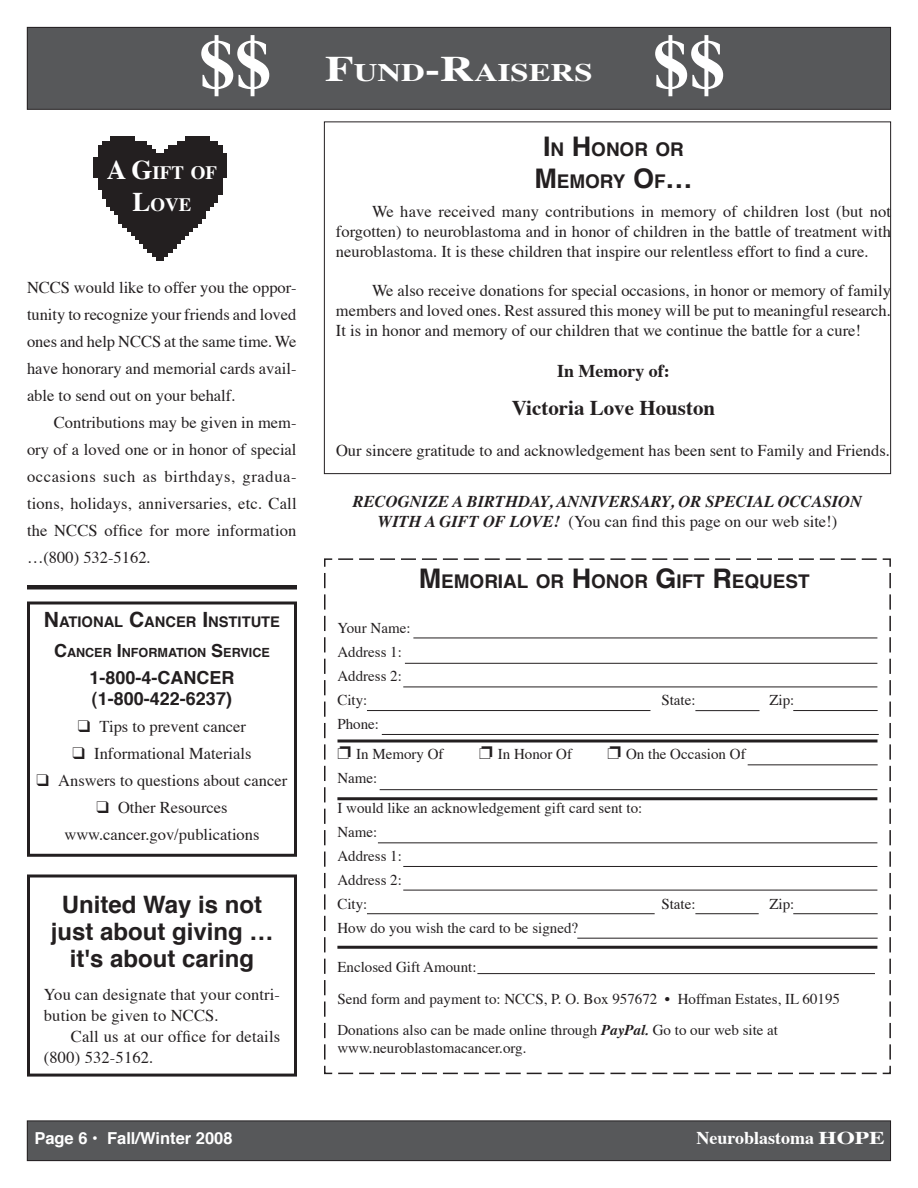
<style>
.page{position:relative;width:918px;height:1188px;background:#fff}
.page>*{position:absolute;margin:0;border:0;box-sizing:border-box;transform-origin:0 0}
.t1{font:700 72px "Times";color:#fff}
.t2{font:700 25.2px "Times";color:#fff;scale:1.3 1}
.t3{font:700 24px/27px "Helvetica";color:#231f20;text-align:center}
.t4{font:700 21px "Times";color:#231f20}
.t5{font:700 18.9px/32.4px "Helvetica";color:#231f20;text-align:center}
.t6{font:700 18.9px/32.4px "Times";color:#fff;text-align:center}
.t7{font:700 18px/21px "Helvetica";color:#231f20}
.t8{font:700 18px "Times";color:#fff}
.t9{font:700 18px "Times";color:#231f20}
.t10{font:16.5px/27px "Times";color:#231f20;text-align:justify}
.t11{font:italic 700 16.5px/19.8px "Times";color:#231f20}
.t12{font:700 16.5px "Helvetica";color:#fff}
.t13{font:15px/24px "Times";color:#231f20}
.t14{font:700 14.7px "Helvetica";color:#231f20}
.t15{font:700 12.6px "Helvetica";color:#231f20}
.s1{font-size:36px}
.s2{font-size:27px}
.s3{font-size:21px}
.s4{font-size:18px}
.s5{font-weight:700;font-style:italic}
</style>
<div class="page">
<svg style="left:324px;top:558px;width:567px;height:517px"></svg>
<img style="left:93px;top:136px;width:134px;height:125px">
<div style="left:27px;top:1121px;width:864px;height:40px;background:#57585a"></div>
<div style="left:27px;top:1120px;width:864px;height:41px;border:1px solid #231f20"></div>
<div style="left:27px;top:27px;width:864px;height:82px;background:#57585a"></div>
<div style="left:27px;top:27px;width:864px;height:83px;border:1px solid #231f20"></div>
<hr style="left:477px;top:973px;width:398px;height:1px;background:#231f20">
<hr style="left:337px;top:946px;width:540px;height:3px;background:#231f20">
<hr style="left:378px;top:842px;width:499px;height:1px;background:#231f20">
<hr style="left:403px;top:866px;width:474px;height:1px;background:#231f20">
<hr style="left:403px;top:890px;width:474px;height:1px;background:#231f20">
<hr style="left:367px;top:913px;width:288px;height:1px;background:#231f20">
<hr style="left:337px;top:797px;width:540px;height:3px;background:#231f20">
<hr style="left:380px;top:789px;width:497px;height:1px;background:#231f20">
<hr style="left:338px;top:740px;width:540px;height:2px;background:#231f20">
<hr style="left:413px;top:638px;width:464px;height:1px;background:#231f20">
<hr style="left:405px;top:663px;width:472px;height:1px;background:#231f20">
<hr style="left:403px;top:687px;width:474px;height:1px;background:#231f20">
<hr style="left:367px;top:710px;width:283px;height:1px;background:#231f20">
<hr style="left:382px;top:734px;width:497px;height:1px;background:#231f20">
<hr style="left:695px;top:913px;width:64px;height:1px;background:#231f20">
<hr style="left:793px;top:913px;width:85px;height:1px;background:#231f20">
<hr style="left:577px;top:938px;width:301px;height:1px;background:#231f20">
<hr style="left:695px;top:710px;width:65px;height:1px;background:#231f20">
<hr style="left:793px;top:710px;width:85px;height:1px;background:#231f20">
<hr style="left:748px;top:764px;width:130px;height:1px;background:#231f20">
<div style="left:27px;top:585px;width:270px;height:5px;background:#231f20"></div>
<div style="left:27px;top:874px;width:270px;height:203px;border:3px solid #231f20"></div>
<div style="left:27px;top:602px;width:270px;height:255px;border:3px solid #231f20"></div>
<h1 class="t1" style="left:199px;top:-4px;width:73px">$$</h1>
<h1 class="t1" style="left:653px;top:-4px;width:73px">$$</h1>
<h2 class="t2" style="left:325px;top:48px;width:207px"><span class="s1">F</span>und<span class="s1">-R</span>aisers</h2>
<p class="t6" style="left:107px;top:154px;width:112px"><span class="s2">A G</span>ift of<br><span class="s2">L</span>ove</p>
<p class="t10" style="left:27px;top:272px;width:271px">NCCS would like to offer you the oppor&shy;tunity to recognize your friends and loved ones and help NCCS at the same time. We have honorary and memorial cards avail&shy;able to send out on your behalf.</p>
<p class="t10" style="left:27px;top:407px;width:271px;text-indent:27px">Contributions may be given in mem&shy;ory of a loved one or in honor of special occasions such as birthdays, gradua&shy;tions, holidays, anniversaries, etc. Call the NCCS office for more information …(800) 532-5162.</p>
<p class="t14" style="left:44px;top:609px;width:238px"><span class="s3">N</span>ATIONAL <span class="s3">C</span>ANCER <span class="s3">I</span> NSTITUTE</p>
<p class="t15" style="left:54px;top:641px;width:217px"><span class="s4">C</span>ANCER <span class="s4">I</span> NFORMATION <span class="s4">S</span>ERVICE</p>
<p class="t7" style="left:89px;top:666px;width:144px">1-800-4-CAN CER (1-800-422-6237)</p>
<p class="t10" style="left:78px;top:711px;width:170px">❑ Tips to prevent cancer</p>
<p class="t10" style="left:73px;top:738px;width:180px">❑ Informational Materials</p>
<p class="t10" style="left:37px;top:765px;width:252px">❑ Answers to questions about cancer</p>
<p class="t10" style="left:64px;top:792px;width:197px;text-align:center">❑ Other Resources www.cancer.gov/publications</p>
<h3 class="t3" style="left:51px;top:890px;width:224px">UNITED WAY IS NOT<br>JUST ABOUT GIVING …<br>IT'S ABOUT CARING</h3>
<p class="t10" style="left:44px;top:983px;width:238px;line-height:21px">You can designate that your contri&shy;bution be given to NCCS.</p>
<p class="t10" style="left:44px;top:1025px;width:238px;line-height:21px;text-indent:27px">Call us at our office for details (800) 532-5162.</p>
<p class="t5" style="left:534px;top:132px;width:160px"><span class="s2">I</span>N <span class="s2">H</span>ONOR OR<br><span class="s2">M</span> EMORY <span class="s2">O</span>F<span class="s2">…</span></p>
<p class="t10" style="left:336px;top:200px;width:557px;line-height:19.8px;text-indent:36px">We have received many contributions in memory of children lost (but not forgotten) to neuroblastoma and in honor of children in the battle of treatment with neuroblastoma. It is these children that inspire our relentless effort to find a cure.</p>
<p class="t10" style="left:336px;top:279px;width:557px;line-height:19.8px;text-indent:36px">We also receive donations for special occasions, in honor or memory of family members and loved ones. Rest assured this money will be put to meaningful research.<br>It is in honor and memory of our children that we continue the battle for a cure!</p>
<p class="t9" style="left:557px;top:354px;width:114px">In Memory of:</p>
<p class="t4" style="left:512px;top:387px;width:205px">Victoria Love Houston</p>
<p class="t10" style="left:336px;top:436px;width:556px">Our sincere gratitude to and acknowledgement has been sent to Family and Friends.</p>
<p class="t11" style="left:378px;top:490px;width:486px;text-indent:-25px">RECOGNIZE A BIR THDAY, ANNIVERSAR Y, OR SPECIAL OCCASION<br>WITH A GIF T OF LOVE</p>
<p class="t10" style="left:554px;top:507px;width:285px"><span class="s5">!</span> (You can find this page on our web site!)</p>
<p class="t5" style="left:419px;top:564px;width:392px"><span class="s2">M</span> EMORIAL OR <span class="s2">H</span>ONOR <span class="s2">G</span> IFT <span class="s2">R</span>EQUEST</p>
<p class="t13" style="left:337px;top:615px;width:75px">Your Name:<br>Address 1:<br>Address 2:<br>City:</p>
<p class="t13" style="left:661px;top:687px;width:36px">State:</p>
<p class="t13" style="left:769px;top:687px;width:27px">Zip:</p>
<p class="t13" style="left:337px;top:708px;width:108px;line-height:30px">Phone:<br>❐ In Memory Of</p>
<p class="t13" style="left:479px;top:741px;width:94px">❐ In Honor Of</p>
<p class="t13" style="left:607px;top:741px;width:140px">❐ On the Occasion Of</p>
<p class="t13" style="left:337px;top:762px;width:306px;line-height:30px">Name:<br>I would like an acknowledgement gift card sent to:</p>
<p class="t13" style="left:337px;top:819px;width:66px">Name:<br>Address 1:<br>Address 2:<br>City:</p>
<p class="t13" style="left:661px;top:891px;width:36px">State:</p>
<p class="t13" style="left:769px;top:891px;width:27px">Zip:</p>
<p class="t13" style="left:337px;top:915px;width:242px">How do you wish the card to be signed?</p>
<p class="t13" style="left:337px;top:950px;width:504px;line-height:31.5px">Enclosed Gift Amount:<br>Send form and payment to: NCCS, P. O. Box 957672 • Hoffman Estates, IL 60195<br>Donations also can be made online through <span class="s5">PAYPAL.</span> Go to our web site at</p>
<p class="t13" style="left:337px;top:1035px;width:191px">www.neuroblastomacancer.org.</p>
<p class="t12" style="left:34px;top:1123px;width:200px">PAGE 6 • FALL/WINTER 2008</p>
<p class="t8" style="left:696px;top:1121px;width:190px">Neuroblastoma HOPE</p>
</div>
